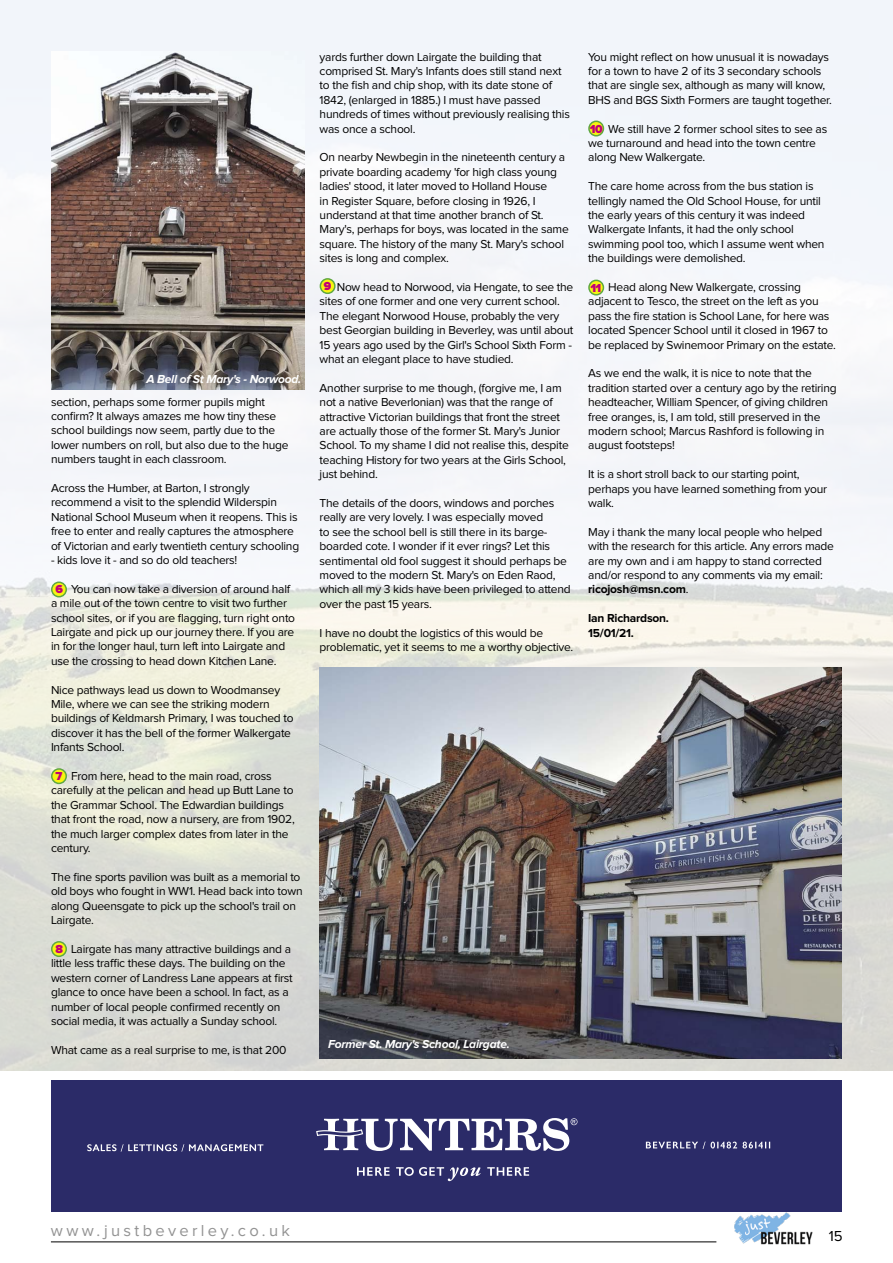
<style>
.page{position:relative;width:893px;height:1263px;background:#fff}
.page>*{position:absolute;margin:0;border:0;box-sizing:border-box;transform-origin:0 0}
.t1{font:16.5px "Proxima Nova";letter-spacing:.2em;color:#939393}
.t2{font:15px "Proxima Nova";color:#000}
.t3{font:12px/14.4px "Proxima Nova";letter-spacing:-.02em;color:#000}
.t4{font:italic 700 12px "Proxima Nova";letter-spacing:-.02em;color:#fff}
.t5{font:700 12px/14.4px "Proxima Nova";letter-spacing:-.02em;color:#000}
.t6{font:900 12px "Proxima Nova";color:#c10077}
.s1{font-weight:900;color:#c10077}
.s2{font-weight:700}
</style>
<div class="page">
<hr style="left:51px;top:1241px;width:665px;height:1px;background:#000">
<img style="left:734px;top:1212px;width:79px;height:33px">
<img style="left:0;top:0;width:893px;height:1070px">
<div style="left:51px;top:1081px;width:791px;height:131px;background:#2b2b68"></div>
<svg style="left:316px;top:1118px;width:261px;height:33px"></svg>
<svg style="left:357px;top:1167px;width:172px;height:14px"></svg>
<svg style="left:87px;top:1144px;width:176px;height:7px"></svg>
<svg style="left:646px;top:1141px;width:124px;height:8px"></svg>
<img style="left:51px;top:51px;width:254px;height:338px">
<img style="left:320px;top:667px;width:522px;height:392px">
<div style="left:52px;top:582px;width:14px;height:15px;background:#f7f410;border-radius:50%"></div>
<div style="left:51px;top:581px;width:16px;height:16px;border:2px solid #5fa841;border-radius:50%"></div>
<div style="left:52px;top:769px;width:14px;height:14px;background:#f7f410;border-radius:50%"></div>
<div style="left:51px;top:768px;width:16px;height:16px;border:2px solid #5fa841;border-radius:50%"></div>
<div style="left:52px;top:942px;width:14px;height:14px;background:#f7f410;border-radius:50%"></div>
<div style="left:51px;top:941px;width:16px;height:16px;border:2px solid #5fa841;border-radius:50%"></div>
<div style="left:320px;top:279px;width:15px;height:14px;background:#f7f410;border-radius:50%"></div>
<div style="left:320px;top:278px;width:16px;height:16px;border:2px solid #5fa841;border-radius:50%"></div>
<div style="left:589px;top:121px;width:14px;height:15px;background:#f7f410;border-radius:50%"></div>
<div style="left:588px;top:121px;width:16px;height:15px;border:2px solid #5fa841;border-radius:50%"></div>
<div style="left:589px;top:280px;width:14px;height:15px;background:#f7f410;border-radius:50%"></div>
<div style="left:588px;top:280px;width:16px;height:16px;border:2px solid #5fa841;border-radius:50%"></div>
<p class="t4" style="left:146px;top:374px;width:156px">A Bell of St Mary's - Norwood.</p>
<p class="t3" style="left:51px;top:395px;width:239px">section, perhaps some former pupils might confirm? It always amazes me how tiny these school buildings now seem, partly due to the lower numbers on roll, but also due to the huge numbers taught in each classroom.</p>
<p class="t3" style="left:51px;top:481px;width:250px">Across the Humber, at Barton, I strongly recommend a visit to the splendid Wilderspin National School Museum when it reopens. This is free to enter and really captures the atmosphere of Victorian and early twentieth century schooling</p>
<p class="t3" style="left:51px;top:553px;width:188px">- kids love it - and so do old teachers!</p>
<p class="t3" style="left:51px;top:582px;width:246px;text-indent:20px">You can now take a diversion of around half a mile out of the town centre to visit two further school sites, or if you are flagging, turn right onto Lairgate and pick up our journey there. If you are in for the longer haul, turn left into Lairgate and use the crossing to head down Kitchen Lane.</p>
<p class="t3" style="left:51px;top:683px;width:244px">Nice pathways lead us down to Woodmansey Mile, where we can see the striking modern buildings of Keldmarsh Primary, I was touched to discover it has the bell of the former Walkergate Infants School.</p>
<p class="t3" style="left:51px;top:769px;width:245px;text-indent:20px">From here, head to the main road, cross carefully at the pelican and head up Butt Lane to the Grammar School. The Edwardian buildings that front the road, now a nursery, are from 1902, the much larger complex dates from later in the century.</p>
<p class="t3" style="left:51px;top:870px;width:253px">The fine sports pavilion was built as a memorial to old boys who fought in WW1. Head back into town along Queensgate to pick up the school's trail on Lairgate.</p>
<p class="t3" style="left:51px;top:942px;width:243px;text-indent:20px">Lairgate has many attractive buildings and a little less traffic these days. The building on the western corner of Landress Lane appears at first glance to once have been a school. In fact, as a number of local people confirmed recently on social media, it was actually a Sunday school.</p>
<p class="t3" style="left:51px;top:1043px;width:237px">What came as a real surprise to me, is that 200</p>
<p class="t6" style="left:55px;top:584px;width:9px">6</p>
<p class="t6" style="left:56px;top:771px;width:8px">7</p>
<p class="t6" style="left:55px;top:943px;width:9px">8</p>
<p class="t3" style="left:320px;top:50px;width:252px">yards further down Lairgate the building that comprised St. Mary's Infants does still stand next to the fish and chip shop, with its date stone of 1842, (enlarged in 1885.) I must have passed hundreds of times without previously realising this was once a school.</p>
<p class="t3" style="left:320px;top:151px;width:251px">On nearby Newbegin in the nineteenth century a private boarding academy 'for high class young ladies' stood, it later moved to Holland House<br>in Register Square, before closing in 1926, I understand at that time another branch of St.<br>Mary's, perhaps for boys, was located in the same square. The history of the many St. Mary's school sites is long and complex.</p>
<p class="t3" style="left:320px;top:280px;width:255px;text-indent:4px"><span class="s1">9</span> Now head to Norwood, via Hengate, to see the sites of one former and one very current school.<br>The elegant Norwood House, probably the very best Georgian building in Beverley, was until about 15 years ago used by the Girl's School Sixth Form - what an elegant place to have studied.</p>
<p class="t3" style="left:320px;top:381px;width:251px">Another surprise to me though, (forgive me, I am not a native Beverlonian) was that the range of attractive Victorian buildings that front the street are actually those of the former St. Mary's Junior School. To my shame I did not realise this, despite teaching History for two years at the Girls School, just behind.</p>
<p class="t3" style="left:320px;top:496px;width:253px">The details of the doors, windows and porches really are very lovely. I was especially moved<br>to see the school bell is still there in its barge&shy;boarded cote. I wonder if it ever rings? Let this sentimental old fool suggest it should perhaps be moved to the modern St. Mary's on Eden Raod, which all my 3 kids have been privileged to attend over the past 15 years.</p>
<p class="t3" style="left:320px;top:626px;width:255px">I have no doubt the logistics of this would be problematic, yet it seems to me a worthy objective.</p>
<p class="t3" style="left:588px;top:50px;width:245px">You might reflect on how unusual it is nowadays for a town to have 2 of its 3 secondary schools that are single sex, although as many will know, BHS and BGS Sixth Formers are taught together.</p>
<p class="t3" style="left:588px;top:122px;width:240px;text-indent:20px">We still have 2 former school sites to see as we turnaround and head into the town centre along New Walkergate.</p>
<p class="t3" style="left:588px;top:179px;width:238px">The care home across from the bus station is tellingly named the Old School House, for until the early years of this century it was indeed Walkergate Infants, it had the only school swimming pool too, which I assume went when the buildings were demolished.</p>
<p class="t3" style="left:588px;top:280px;width:249px;text-indent:20px">Head along New Walkergate, crossing adjacent to Tesco, the street on the left as you pass the fire station is School Lane, for here was located Spencer School until it closed in 1967 to be replaced by Swinemoor Primary on the estate.</p>
<p class="t3" style="left:588px;top:367px;width:250px">As we end the walk, it is nice to note that the tradition started over a century ago by the retiring headteacher, William Spencer, of giving children free oranges, is, I am told, still preserved in the modern school; Marcus Rashford is following in august footsteps!</p>
<p class="t3" style="left:588px;top:467px;width:240px">It is a short stroll back to our starting point, perhaps you have learned something from your walk.</p>
<p class="t3" style="left:588px;top:525px;width:247px">May i thank the many local people who helped with the research for this article. Any errors made are my own and i am happy to stand corrected and/or respond to any comments via my email: <span class="s2">ricojosh@msn.com</span>.</p>
<p class="t5" style="left:588px;top:611px;width:82px">Ian Richardson.<br>15/01/21.</p>
<p class="t6" style="left:590px;top:123px;width:14px">10</p>
<p class="t6" style="left:590px;top:282px;width:12px">11</p>
<p class="t4" style="left:328px;top:1039px;width:183px">Former St. Mary's School, Lairgate.</p>
<h1 class="t1" style="left:51px;top:1223px;width:241px">www.justbeverley.co.uk</h1>
<p class="t2" style="left:829px;top:1229px;width:15px">15</p>
</div>
